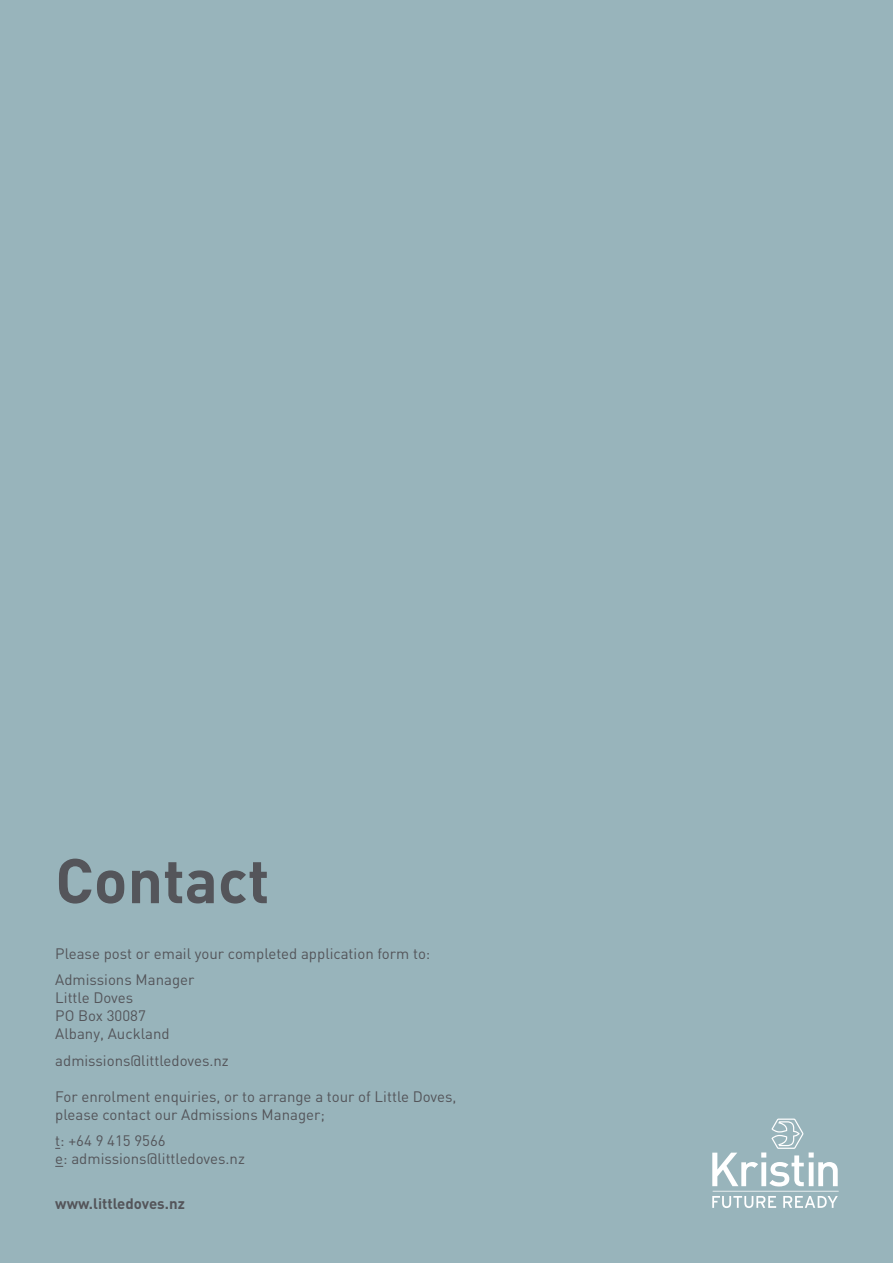
<style>
.page{position:relative;width:893px;height:1263px;background:#98b4bb}
.page>*{position:absolute;margin:0;border:0;box-sizing:border-box;transform-origin:0 0}
.t1{font:700 62.1px "DIN";color:#54555a}
.t2{font:15px/18px "DIN";color:#54555a}
.t3{font:700 15px "DIN";color:#54555a}
</style>
<div class="page">
<svg style="left:712px;top:1118px;width:126px;height:68px"></svg>
<hr style="left:713px;top:1191px;width:126px;height:1px;background:#fff">
<svg style="left:712px;top:1196px;width:64px;height:12px"></svg>
<svg style="left:783px;top:1196px;width:55px;height:12px"></svg>
<p class="t1" style="left:55px;top:840px;width:216px">Contact</p>
<p class="t2" style="left:55px;top:944px;width:377px">Please post or email your completed application form to:</p>
<p class="t2" style="left:55px;top:970px;width:141px">Admissions Manager</p>
<p class="t2" style="left:55px;top:988px;width:79px">Little Doves</p>
<p class="t2" style="left:55px;top:1006px;width:92px">PO Box 30087</p>
<p class="t2" style="left:55px;top:1024px;width:116px">Albany, Auckland</p>
<p class="t2" style="left:55px;top:1051px;width:175px">admissions@littledoves.nz</p>
<p class="t2" style="left:55px;top:1087px;width:403px">For enrolment enquiries, or to arrange a tour of Little Doves, please contact our Admissions Manager;</p>
<p class="t2" style="left:55px;top:1131px;width:112px">t: +64 9 415 9566</p>
<p class="t2" style="left:55px;top:1149px;width:191px">e: admissions@littledoves.nz</p>
<p class="t3" style="left:55px;top:1193px;width:131px">www.littledoves.nz</p>
</div>
